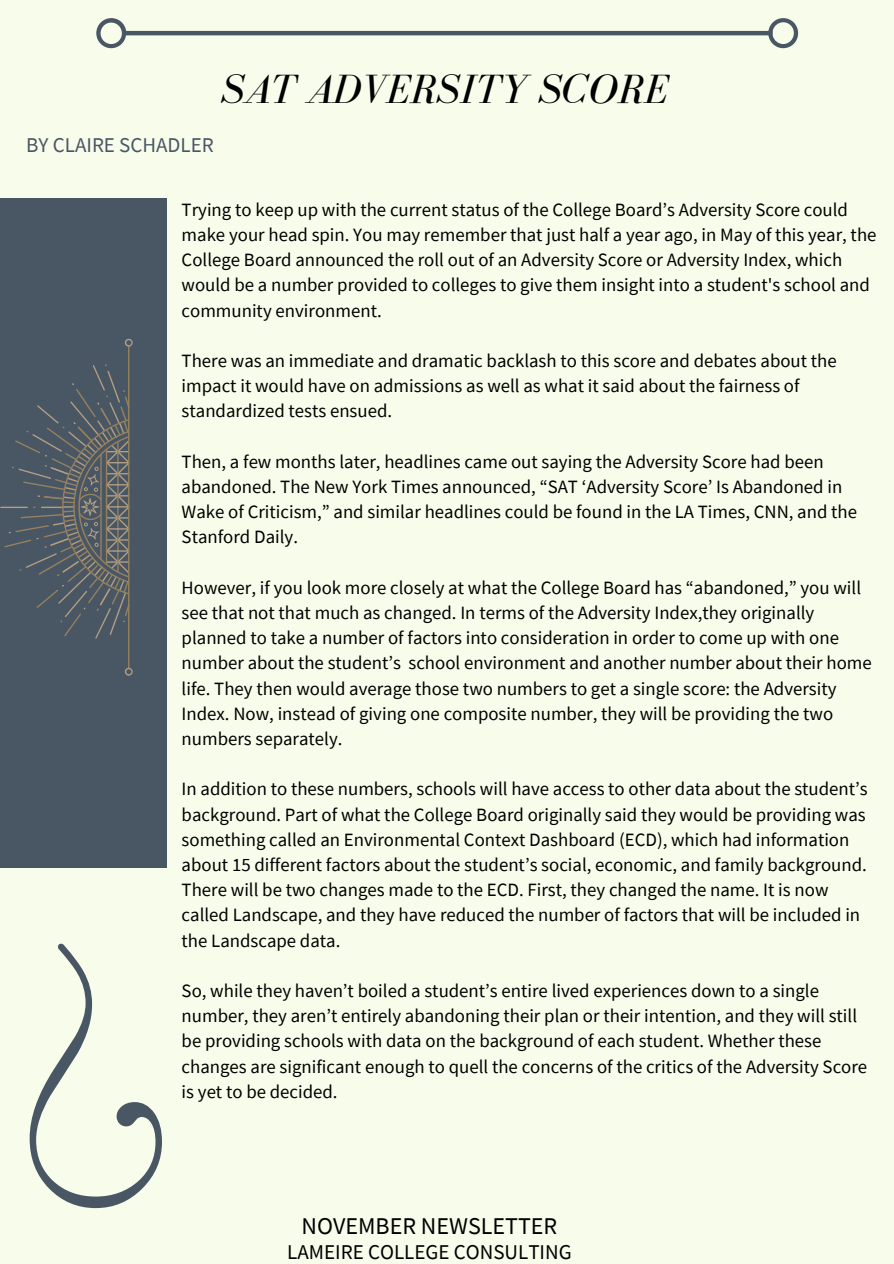
<style>
.page{position:relative;width:894px;height:1264px;background:#fff}
.page>*{position:absolute;margin:0;border:0;box-sizing:border-box;transform-origin:0 0}
.t1{font:italic 42px "Bodoni FLF";color:#000}
.t2{font:24px "Source Sans Pro";color:#000}
.t3{font:21px "Source Sans Pro";color:#000}
.t4{font:21px "Source Sans Pro";color:#495664}
.t5{font:18.75px/25.2px "Source Sans Pro";color:#000}
</style>
<div class="page">
<div style="left:0;top:0;width:893px;height:1263px;background:#f8fceb"></div>
<svg style="left:96px;top:18px;width:701px;height:30px"></svg>
<div style="left:0;top:199px;width:166px;height:668px;background:#495664"></div>
<hr style="left:0;top:506px;width:28px;height:2px;background:#b29e83">
<hr style="left:128px;top:346px;width:1px;height:323px;background:#96815f">
<svg style="left:125px;top:667px;width:8px;height:8px"></svg>
<svg style="left:4px;top:364px;width:124px;height:274px"></svg>
<svg style="left:125px;top:339px;width:8px;height:7px"></svg>
<svg style="left:30px;top:943px;width:132px;height:265px"></svg>
<h1 class="t1" style="left:221px;top:66px;width:448px">SAT ADVERSITY SCORE</h1>
<p class="t4" style="left:26px;top:131px;width:189px">BY CLAIRE SCHADLER</p>
<p class="t5" style="left:181px;top:196px;width:696px">Trying to keep up with the current status of the College Board’s Adversity Score could make your head spin. You may remember that just half a year ago, in May of this year, the College Board announced the roll out of an Adversity Score or Adversity Index, which would be a number provided to colleges to give them insight into a student's school and community environment.</p>
<p class="t5" style="left:181px;top:348px;width:656px">There was an immediate and dramatic backlash to this score and debates about the impact it would have on admissions as well as what it said about the fairness of standardized tests ensued.</p>
<p class="t5" style="left:181px;top:448px;width:676px">Then, a few months later, headlines came out saying the Adversity Score had been abandoned. The New York Times announced, “SAT ‘Adversity Score’ Is Abandoned in Wake of Criticism,” and similar headlines could be found in the LA Times, CNN, and the Stanford Daily.</p>
<p class="t5" style="left:181px;top:574px;width:691px">However, if you look more closely at what the College Board has “abandoned,” you will see that not that much as changed. In terms of the Adversity Index,they originally planned to take a number of factors into consideration in order to come up with one number about the student’s school environment and another number about their home life. They then would average those two numbers to get a single score: the Adversity Index. Now, instead of giving one composite number, they will be providing the two numbers separately.</p>
<p class="t5" style="left:181px;top:776px;width:687px">In addition to these numbers, schools will have access to other data about the student’s background. Part of what the College Board originally said they would be providing was something called an Environmental Context Dashboard (ECD), which had information about 15 different factors about the student’s social, economic, and family background.<br>There will be two changes made to the ECD. First, they changed the name. It is now called Landscape, and they have reduced the number of factors that will be included in the Landscape data.</p>
<p class="t5" style="left:181px;top:977px;width:687px">So, while they haven’t boiled a student’s entire lived experiences down to a single number, they aren’t entirely abandoning their plan or their intention, and they will still be providing schools with data on the background of each student. Whether these changes are significant enough to quell the concerns of the critics of the Adversity Score is yet to be decided.</p>
<p class="t2" style="left:301px;top:1210px;width:257px">NOVEMBER NEWSLETTER</p>
<p class="t3" style="left:287px;top:1237px;width:286px">LAMEIRE COLLEGE CONSULTING</p>
</div>
